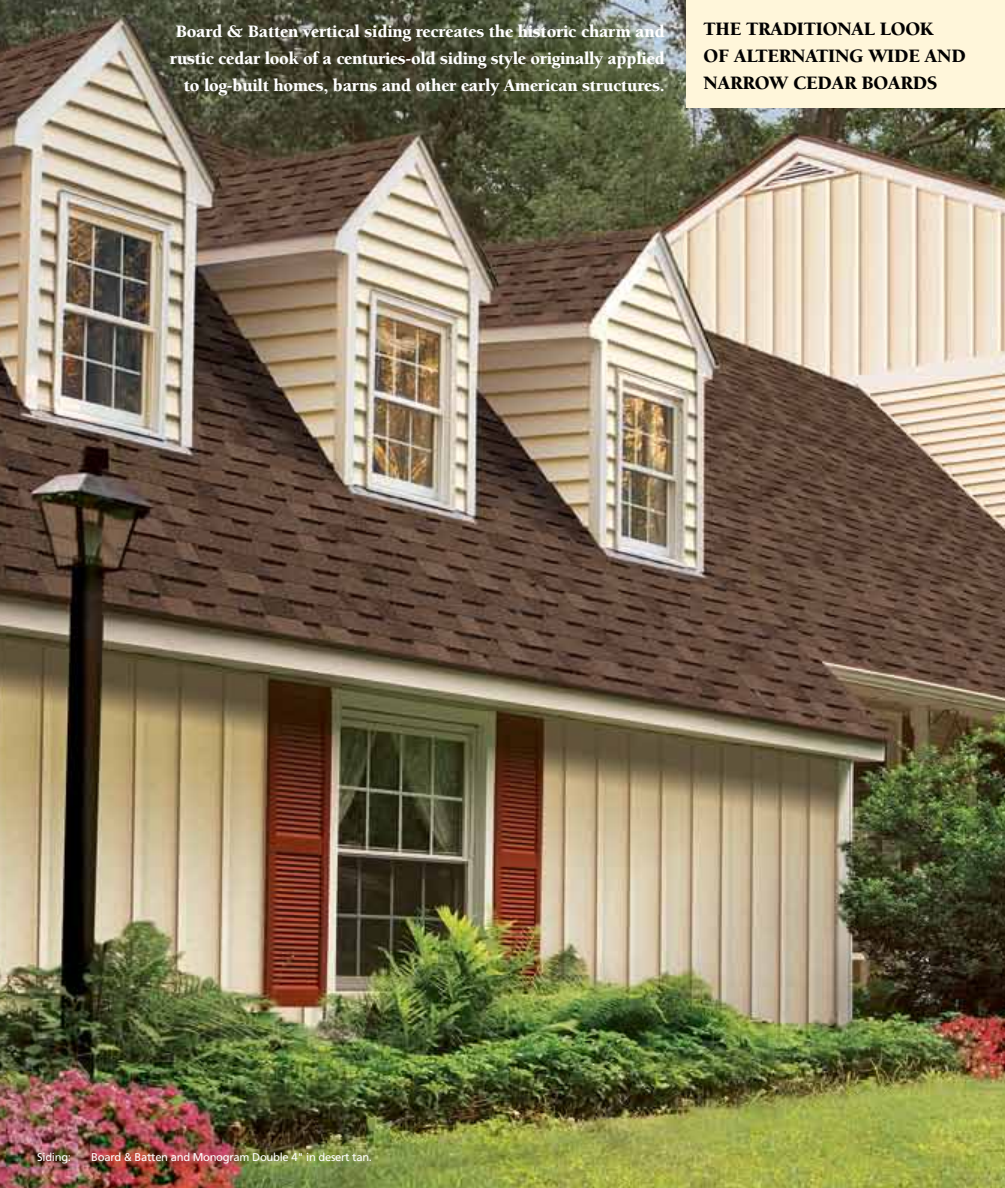
<style>
.page{position:relative;width:1005px;height:1188px;background:#fff}
.page>*{position:absolute;margin:0;border:0;box-sizing:border-box;transform-origin:0 0}
.t1{font:900 19.5px/27px "Berkeley";letter-spacing:-.015em;color:#000}
.t2{font:900 18px/27px "Berkeley";letter-spacing:-.015em;color:#fff;text-align:right}
.t3{font:11.25px "Frutiger";letter-spacing:-.025em;color:#fff}
</style>
<div class="page">
<img style="left:0;top:0;width:1004px;height:1188px">
<div style="left:685px;top:0;width:319px;height:108px;background:#fff6da"></div>
<p class="t2" style="left:170px;top:18px;width:496px">Board &amp; Batten vertical siding recreates the historic charm and rustic cedar look of a centuries-old siding style originally applied to log-built homes, barns and other early American structures.</p>
<p class="t1" style="left:703px;top:16px;width:264px">THE TRADITIONAL LOOK<br>OF ALTERNATING WIDE AND<br>NARROW CEDAR BOARDS</p>
<p class="t3" style="left:37px;top:1150px;width:35px">Siding:</p>
<p class="t3" style="left:91px;top:1150px;width:282px">Board &amp; Batten and Monogram Double 4" in desert tan.</p>
</div>
